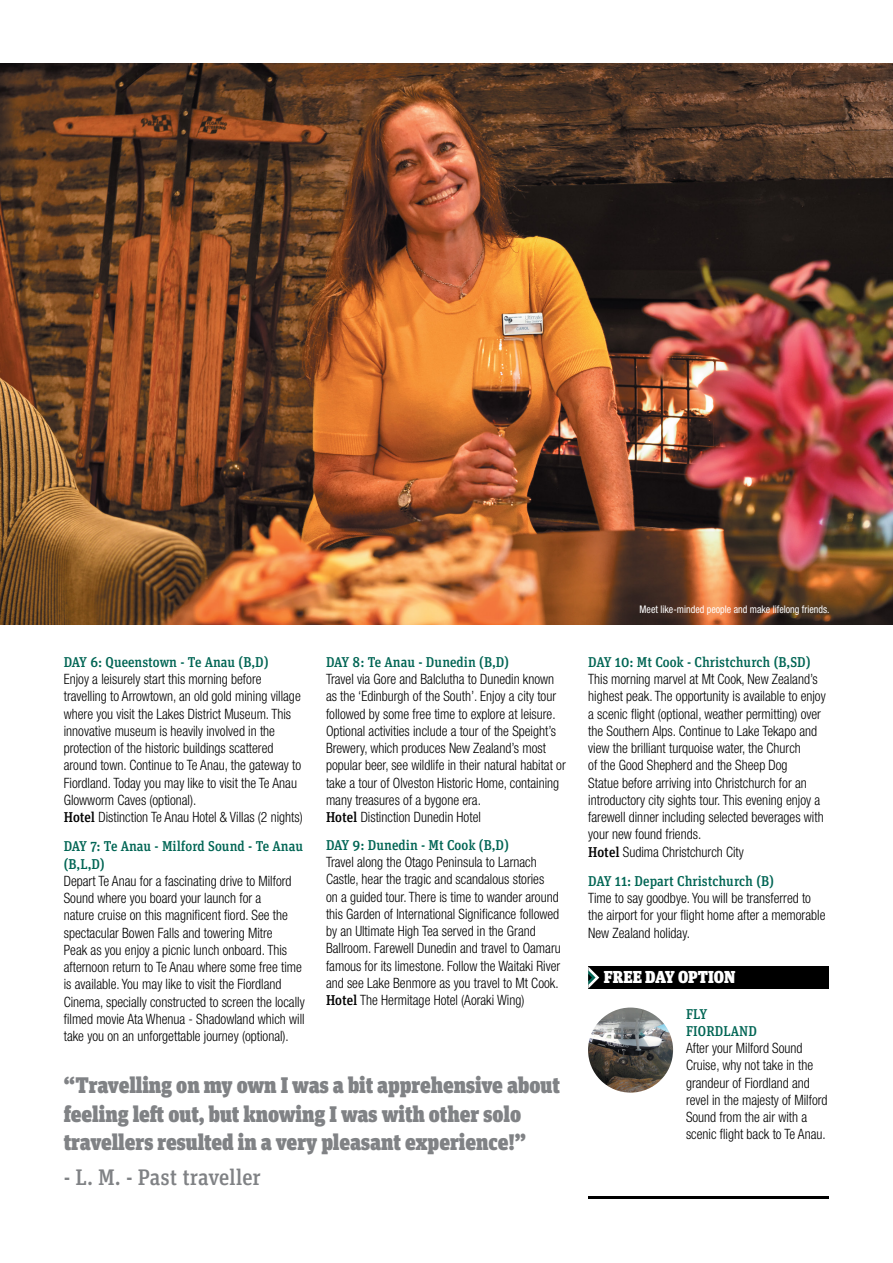
<style>
.page{position:relative;width:893px;height:1263px;background:#fff}
.page>*{position:absolute;margin:0;border:0;box-sizing:border-box;transform-origin:0 0}
.t1{font:900 22.5px/28.5px "Unit Slab OT";color:#808285;scale:.95 1}
.t2{font:500 22.5px "Unit Slab OT";letter-spacing:-.005em;color:#808285;scale:.95 1}
.t3{font:900 17.25px "Unit Slab OT";color:#fff;scale:.95 1}
.Body_Text{font:300 condensed 14.25px/17.2px "Helvetica Neue";color:#000;scale:.95 1}
.Itinerary_Heads{font:500 14.25px/17.2px "Unit Slab OT";color:#006554;scale:.95 1}
.t4{font:condensed 10.5px "Helvetica Neue";color:#fff;scale:.95 1}
.s1{font-family:"Unit Slab OT";font-weight:500;font-stretch:normal}
</style>
<div class="page">
<img style="left:0;top:64px;width:893px;height:561px">
<img style="left:588px;top:1007px;width:85px;height:85px;border-radius:43px">
<div style="left:588px;top:966px;width:241px;height:22px;background:#000"></div>
<svg style="left:588px;top:966px;width:11px;height:22px"></svg>
<hr style="left:588px;top:1196px;width:241px;height:3px;background:#000">
<p class="Itinerary_Heads" style="left:64px;top:653px;width:217px">DAY 6: Queenstown - Te Anau (B,D)</p>
<p class="Body_Text" style="left:64px;top:670px;width:251px">Enjoy a leisurely start this morning before travelling to Arrowtown, an old gold mining village where you visit the Lakes District Museum. This innovative museum is heavily involved in the protection of the historic buildings scattered around town. Continue to Te Anau, the gateway to Fiordland. Today you may like to visit the Te Anau Glowworm Caves (optional).</p>
<p class="Body_Text" style="left:64px;top:808px;width:253px"><span class="s1">Hotel</span> Distinction Te Anau Hotel &amp; Villas (2 nights)</p>
<p class="Itinerary_Heads" style="left:64px;top:838px;width:253px">DAY 7: Te Anau - Milford Sound - Te Anau (B,L,D)</p>
<p class="Body_Text" style="left:64px;top:872px;width:255px">Depart Te Anau for a fascinating drive to Milford Sound where you board your launch for a<br>nature cruise on this magnificent fiord. See the spectacular Bowen Falls and towering Mitre<br>Peak as you enjoy a picnic lunch onboard. This afternoon return to Te Anau where some free time is available. You may like to visit the Fiordland Cinema, specially constructed to screen the locally filmed movie Ata Whenua - Shadowland which will take you on an unforgettable journey (optional).</p>
<p class="Itinerary_Heads" style="left:326px;top:653px;width:194px">DAY 8: Te Anau - Dunedin (B,D)</p>
<p class="Body_Text" style="left:326px;top:670px;width:254px">Travel via Gore and Balclutha to Dunedin known as the ‘Edinburgh of the South’. Enjoy a city tour followed by some free time to explore at leisure.<br>Optional activities include a tour of the Speight’s Brewery, which produces New Zealand’s most popular beer, see wildlife in their natural habitat or take a tour of Olveston Historic Home, containing many treasures of a bygone era.</p>
<p class="Body_Text" style="left:326px;top:808px;width:165px"><span class="s1">Hotel</span> Distinction Dunedin Hotel</p>
<p class="Itinerary_Heads" style="left:326px;top:836px;width:194px">DAY 9: Dunedin - Mt Cook (B,D)</p>
<p class="Body_Text" style="left:326px;top:853px;width:249px">Travel along the Otago Peninsula to Larnach Castle, hear the tragic and scandalous stories<br>on a guided tour. There is time to wander around this Garden of International Significance followed by an Ultimate High Tea served in the Grand Ballroom. Farewell Dunedin and travel to Oamaru famous for its limestone. Follow the Waitaki River and see Lake Benmore as you travel to Mt Cook.</p>
<p class="Body_Text" style="left:326px;top:991px;width:210px"><span class="s1">Hotel</span> The Hermitage Hotel (Aoraki Wing)</p>
<h1 class="t1" style="left:64px;top:1071px;width:524px">“Travelling on my own I was a bit apprehensive about feeling left out, but knowing I was with other solo travellers resulted in a very pleasant experience!”</h1>
<h1 class="t2" style="left:64px;top:1162px;width:209px">- L. M. - Past traveller</h1>
<p class="t4" style="left:640px;top:603px;width:201px">Meet like-minded people and make lifelong friends.</p>
<p class="Itinerary_Heads" style="left:588px;top:653px;width:235px">DAY 10: Mt Cook - Christchurch (B,SD)</p>
<p class="Body_Text" style="left:588px;top:670px;width:252px">This morning marvel at Mt Cook, New Zealand’s highest peak. The opportunity is available to enjoy a scenic flight (optional, weather permitting) over the Southern Alps. Continue to Lake Tekapo and view the brilliant turquoise water, the Church<br>of the Good Shepherd and the Sheep Dog<br>Statue before arriving into Christchurch for an introductory city sights tour. This evening enjoy a farewell dinner including selected beverages with your new found friends.</p>
<p class="Body_Text" style="left:588px;top:843px;width:165px"><span class="s1">Hotel</span> Sudima Christchurch City</p>
<p class="Itinerary_Heads" style="left:588px;top:872px;width:197px">DAY 11: Depart Christchurch (B)</p>
<p class="Body_Text" style="left:588px;top:889px;width:251px">Time to say goodbye. You will be transferred to the airport for your flight home after a memorable<br>New Zealand holiday.</p>
<p class="t3" style="left:604px;top:966px;width:140px">FREE DAY OPTION</p>
<p class="Itinerary_Heads" style="left:686px;top:1005px;width:76px">FLY<br>FIORDLAND</p>
<p class="Body_Text" style="left:686px;top:1039px;width:151px">After your Milford Sound<br>Cruise, why not take in the grandeur of Fiordland and revel in the majesty of Milford<br>Sound from the air with a scenic flight back to Te Anau.</p>
</div>
